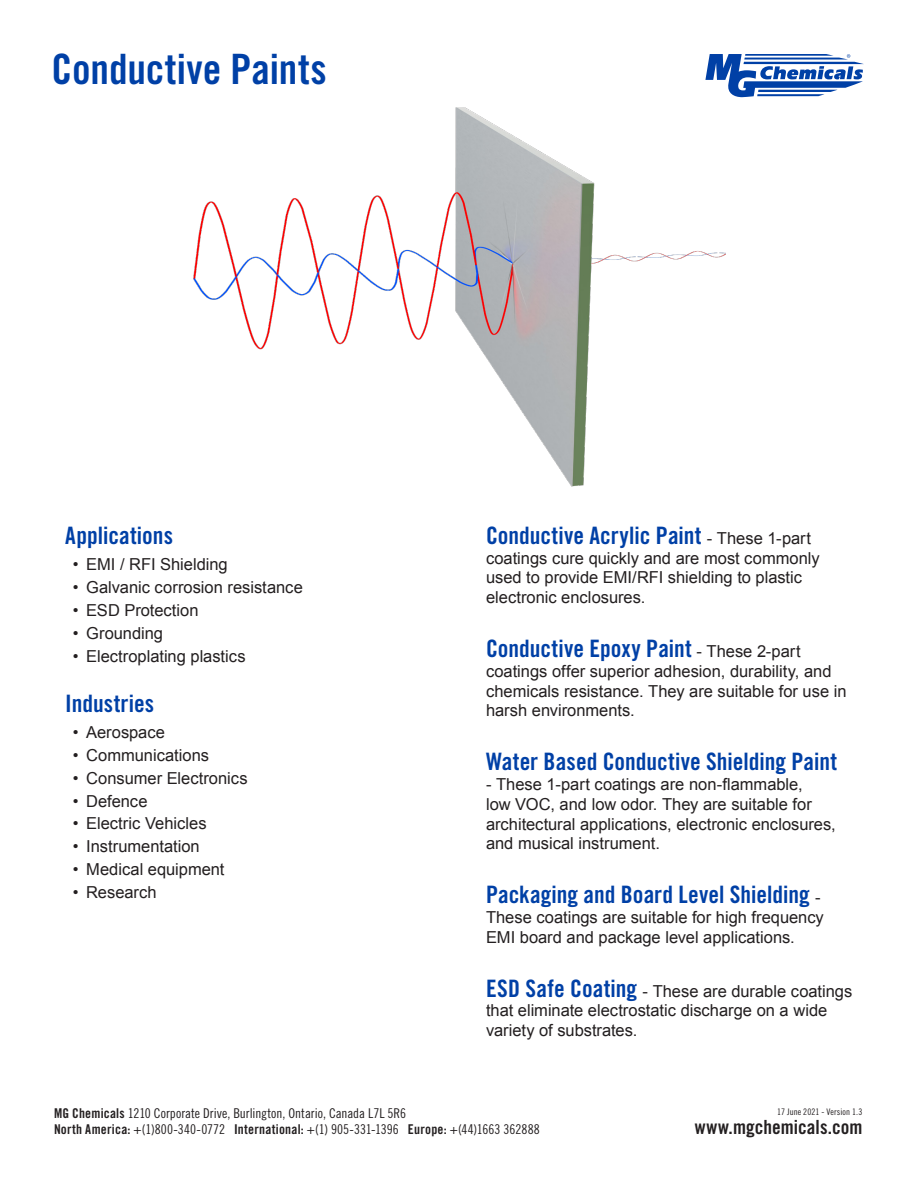
<style>
.page{position:relative;width:918px;height:1188px;background:#fff}
.page>*{position:absolute;margin:0;border:0;box-sizing:border-box;transform-origin:0 0}
.t1{font:41.85px "Trade Gothic Bold Cond Twenty";color:#0040a6}
.CDS-H3{font:24px "Trade Gothic Bold Cond Twenty";color:#0040a6}
.CDS-H4{font:24px "Trade Gothic Bold Cond Twenty";color:#0040a6}
.t2{font:19.5px "Trade Gothic Bold Cond Twenty";color:#231f20}
.CDS-H3-2{font:16.5px/19.8px "Arial";color:#231f20}
.CDS-Bullet_List{font:16.5px "Arial";color:#231f20}
.CDS-H4-2{font:16.5px/19.8px "Arial";color:#231f20}
.t3{font:13.5px/16.2px "Trade Gothic LT Std Cn 18";color:#231f20}
.t4{font:9px "Trade Gothic LT Std Cn 18";letter-spacing:.015em;color:#231f20}
.s1{font-family:"Arial";font-size:16.5px;color:#231f20}
.s2{font-family:"Trade Gothic Bold Cond Twenty";font-size:24px;color:#0040a6}
.s3{font-family:"Trade Gothic Bold Cond Twenty"}
</style>
<div class="page">
<svg style="left:705px;top:54px;width:159px;height:43px"></svg>
<img style="left:193px;top:107px;width:533px;height:380px">
<h1 class="t1" style="left:52px;top:44px;width:276px">Conductive Paints</h1>
<p class="CDS-H3" style="left:65px;top:521px;width:109px">Applications</p>
<p class="CDS-Bullet_List" style="left:73px;top:554px;width:157px">• EMI / RFI Shielding</p>
<p class="CDS-Bullet_List" style="left:73px;top:577px;width:232px">• Galvanic corrosion resistance</p>
<p class="CDS-Bullet_List" style="left:73px;top:599px;width:127px">• ESD Protection</p>
<p class="CDS-Bullet_List" style="left:73px;top:622px;width:92px">• Grounding</p>
<p class="CDS-Bullet_List" style="left:73px;top:645px;width:174px">• Electroplating plastics</p>
<p class="CDS-H3" style="left:65px;top:689px;width:91px">Industries</p>
<p class="CDS-Bullet_List" style="left:73px;top:722px;width:94px">• Aerospace</p>
<p class="CDS-Bullet_List" style="left:73px;top:744px;width:138px">• Communications</p>
<p class="CDS-Bullet_List" style="left:73px;top:767px;width:176px">• Consumer Electronics</p>
<p class="CDS-Bullet_List" style="left:73px;top:790px;width:76px">• Defence</p>
<p class="CDS-Bullet_List" style="left:73px;top:813px;width:136px">• Electric Vehicles</p>
<p class="CDS-Bullet_List" style="left:73px;top:836px;width:129px">• Instrumentation</p>
<p class="CDS-Bullet_List" style="left:73px;top:858px;width:153px">• Medical equipment</p>
<p class="CDS-Bullet_List" style="left:73px;top:881px;width:85px">• Research</p>
<p class="CDS-H4" style="left:486px;top:521px;width:326px">Conductive Acrylic Paint <span class="s1">- These 1-part</span></p>
<p class="CDS-H4-2" style="left:486px;top:548px;width:335px">coatings cure quickly and are most commonly used to provide EMI/RFI shielding to plastic electronic enclosures.</p>
<p class="CDS-H3" style="left:486px;top:634px;width:316px">Conductive Epoxy Paint <span class="s1">- These 2-part</span></p>
<p class="CDS-H3-2" style="left:486px;top:661px;width:362px">coatings offer superior adhesion, durability, and chemicals resistance. They are suitable for use in harsh environments.</p>
<p class="CDS-H3" style="left:486px;top:747px;width:353px">Water Based Conductive Shielding Paint</p>
<p class="CDS-H3-2" style="left:486px;top:775px;width:351px">- These 1-part coatings are non-flammable,<br>low VOC, and low odor. They are suitable for architectural applications, electronic enclosures, and musical instrument.</p>
<p class="CDS-H3" style="left:486px;top:880px;width:336px">Packaging and Board Level Shielding <span class="s1">-</span></p>
<p class="CDS-H3-2" style="left:486px;top:908px;width:339px">These coatings are suitable for high frequency<br>EMI board and package level applications.</p>
<p class="CDS-H3-2" style="left:486px;top:981px;width:368px"><span class="s2">ESD Safe Coating</span> - These are durable coatings that eliminate electrostatic discharge on a wide variety of substrates.</p>
<p class="t3" style="left:54px;top:1105px;width:487px"><span class="s3">MG Chemicals</span> 1210 Corporate Drive, Burlington, Ontario, Canada L7L 5R6<br><span class="s3">North America:</span> +(1)800-340-0772 <span class="s3">International:</span> +(1) 905-331-1396 <span class="s3">Europe:</span> +(44)1663 362888</p>
<p class="t4" style="left:777px;top:1106px;width:87px">17 June 2021 - Version 1.3</p>
<p class="t2" style="left:695px;top:1115px;width:169px">www.mgchemicals.com</p>
</div>
